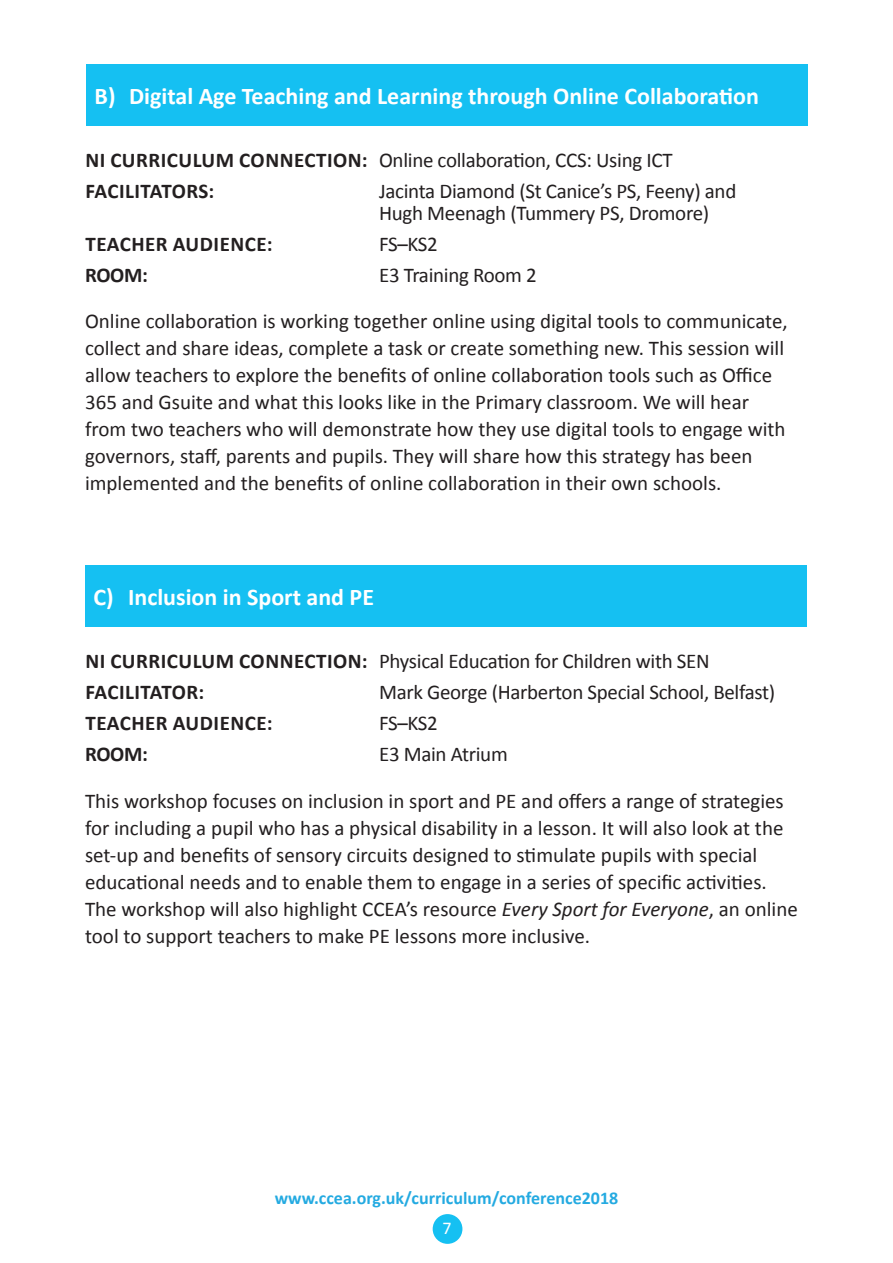
<style>
.page{position:relative;width:893px;height:1263px;background:#fff}
.page>*{position:absolute;margin:0;border:0;box-sizing:border-box;transform-origin:0 0}
.t1{font:700 24px "Calibri";color:#fff}
.t2{font:21px/27px "Calibri";color:#231f20}
.t3{font:700 21px "Calibri";letter-spacing:.025em;color:#231f20}
.t4{font:700 18px "Calibri";color:#24aae1}
.t5{font:18px "Calibri";color:#fff}
.s1{font-weight:700}
.s2{font-style:italic}
</style>
<div class="page">
<div style="left:433px;top:1214px;width:29px;height:30px;background:#15c0f2;border-radius:50%"></div>
<div style="left:86px;top:64px;width:722px;height:61px;background:#15c0f2"></div>
<div style="left:85px;top:566px;width:722px;height:61px;background:#15c0f2"></div>
<p class="t1" style="left:95px;top:80px;width:666px">B) Digital Age Teaching and Learning through Online Collaboration</p>
<p class="t2" style="left:85px;top:146px;width:589px"><span class="s1">NI CURRICULUM CONNECTION:</span> Online collaboration, CCS: Using ICT</p>
<p class="t3" style="left:85px;top:177px;width:130px">FACILITATORS:</p>
<p class="t2" style="left:379px;top:179px;width:359px;line-height:22.5px">Jacinta Diamond (St Canice’s PS, Feeny) and<br>Hugh Meenagh (Tummery PS, Dromore)</p>
<p class="t3" style="left:85px;top:231px;width:189px">TEACHER AUDIENCE:</p>
<p class="t2" style="left:379px;top:231px;width:60px">FS–KS2</p>
<p class="t3" style="left:85px;top:262px;width:64px">ROOM:</p>
<p class="t2" style="left:379px;top:262px;width:159px">E3 Training Room 2</p>
<p class="t2" style="left:85px;top:308px;width:704px">Online collaboration is working together online using digital tools to communicate, collect and share ideas, complete a task or create something new. This session will allow teachers to explore the benefits of online collaboration tools such as Office 365 and Gsuite and what this looks like in the Primary classroom. We will hear from two teachers who will demonstrate how they use digital tools to engage with governors, staff, parents and pupils. They will share how this strategy has been implemented and the benefits of online collaboration in their own schools.</p>
<p class="t1" style="left:94px;top:582px;width:282px">C) Inclusion in Sport and PE</p>
<p class="t2" style="left:85px;top:648px;width:626px"><span class="s1">NI CURRICULUM CONNECTION:</span> Physical Education for Children with SEN</p>
<p class="t3" style="left:85px;top:679px;width:120px">FACILITATOR:</p>
<p class="t2" style="left:379px;top:679px;width:398px">Mark George (Harberton Special School, Belfast)</p>
<p class="t3" style="left:85px;top:710px;width:189px">TEACHER AUDIENCE:</p>
<p class="t2" style="left:379px;top:710px;width:60px">FS–KS2</p>
<p class="t3" style="left:85px;top:741px;width:64px">ROOM:</p>
<p class="t2" style="left:379px;top:741px;width:130px">E3 Main Atrium</p>
<p class="t2" style="left:85px;top:787px;width:714px">This workshop focuses on inclusion in sport and PE and offers a range of strategies for including a pupil who has a physical disability in a lesson. It will also look at the set-up and benefits of sensory circuits designed to stimulate pupils with special educational needs and to enable them to engage in a series of specific activities.<br>The workshop will also highlight CCEA’s resource <span class="s2">Every Sport for Everyone</span>, an online tool to support teachers to make PE lessons more inclusive.</p>
<p class="t4" style="left:275px;top:1187px;width:345px">www.ccea.org.uk/curriculum/conference2018</p>
<p class="t5" style="left:443px;top:1216px;width:11px">7</p>
</div>
